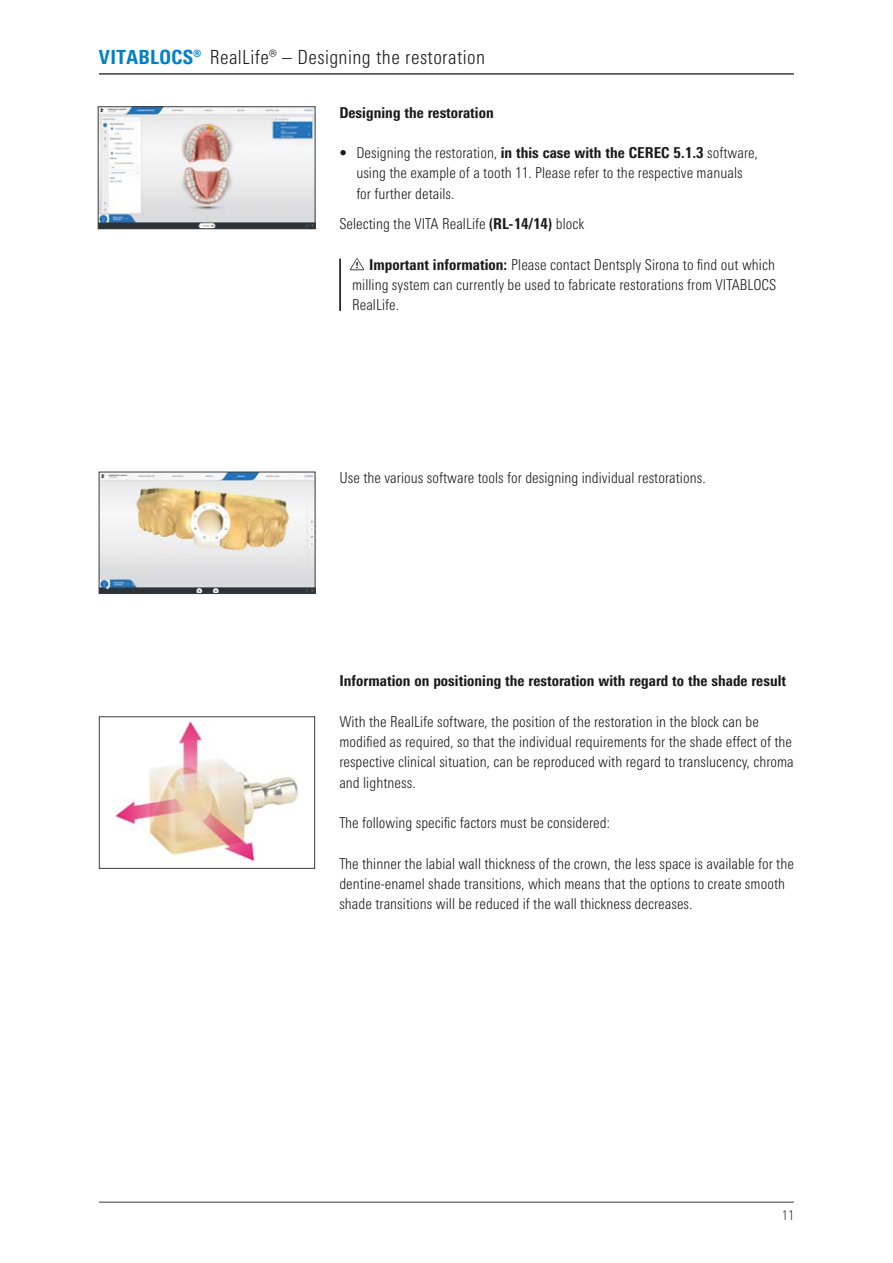
<style>
.page{position:relative;width:893px;height:1263px;background:#fff}
.page>*{position:absolute;margin:0;border:0;box-sizing:border-box;transform-origin:0 0}
.t1{font:300 condensed 19.5px "Univers Next Pro";letter-spacing:.02em;color:#1a1a1a}
.t2{font:800 condensed 19.5px "Univers Next Pro";letter-spacing:.02em;color:#0080c8}
.t3{font:300 condensed 15px/20.2px "Univers Next Pro";letter-spacing:.005em;color:#1a1a1a}
.t4{font:800 condensed 15px "Univers Next Pro";letter-spacing:.005em;color:#1a1a1a}
.t5{font:300 condensed 13.5px "Univers Next Pro";color:#3b3b3a}
.s1{font-weight:800}
</style>
<div class="page">
<hr style="left:99px;top:1202px;width:695px;height:1px;background:#3b3b3a">
<hr style="left:99px;top:74px;width:695px;height:1px;background:#3b3b3a">
<img style="left:100px;top:109px;width:213px;height:118px">
<div style="left:98px;top:107px;width:217px;height:122px;border:1px solid #3b3b3a"></div>
<img style="left:101px;top:474px;width:212px;height:118px">
<div style="left:99px;top:472px;width:216px;height:122px;border:1px solid #3b3b3a"></div>
<img style="left:115px;top:721px;width:183px;height:141px">
<div style="left:99px;top:716px;width:216px;height:152px;border:1px solid #3b3b3a"></div>
<svg style="left:350px;top:258px;width:14px;height:12px"></svg>
<hr style="left:339px;top:259px;width:2px;height:52px;background:#000">
<h1 class="t2" style="left:99px;top:45px;width:104px">VITABLOCS®</h1>
<h1 class="t1" style="left:210px;top:46px;width:277px">RealLife® – Designing the restoration</h1>
<p class="t4" style="left:339px;top:103px;width:156px">Designing the restoration</p>
<p class="t3" style="left:356px;top:143px;width:403px;text-indent:-17px">• Designing the restoration, <span class="s1">in this case with the CEREC 5.1.3</span> software, using the example of a tooth 11. Please refer to the respective manuals for further details.</p>
<p class="t3" style="left:339px;top:214px;width:247px">Selecting the VITA RealLife <span class="s1">(RL-14/14)</span> block</p>
<p class="t3" style="left:352px;top:254px;width:426px;text-align:justify;text-indent:17px"><span class="s1">Important information:</span> Please contact Dentsply Sirona to find out which milling system can currently be used to fabricate restorations from VITABLOCS RealLife.</p>
<p class="t3" style="left:339px;top:468px;width:368px">Use the various software tools for designing individual restorations.</p>
<p class="t4" style="left:339px;top:672px;width:448px">Information on positioning the restoration with regard to the shade result</p>
<p class="t3" style="left:339px;top:711px;width:456px">With the RealLife software, the position of the restoration in the block can be modified as required, so that the individual requirements for the shade effect of the respective clinical situation, can be reproduced with regard to translucency, chroma and lightness.</p>
<p class="t3" style="left:339px;top:813px;width:272px">The following specific factors must be considered:</p>
<p class="t3" style="left:339px;top:853px;width:456px">The thinner the labial wall thickness of the crown, the less space is available for the dentine-enamel shade transitions, which means that the options to create smooth shade transitions will be reduced if the wall thickness decreases.</p>
<p class="t5" style="left:782px;top:1207px;width:14px">11</p>
</div>
